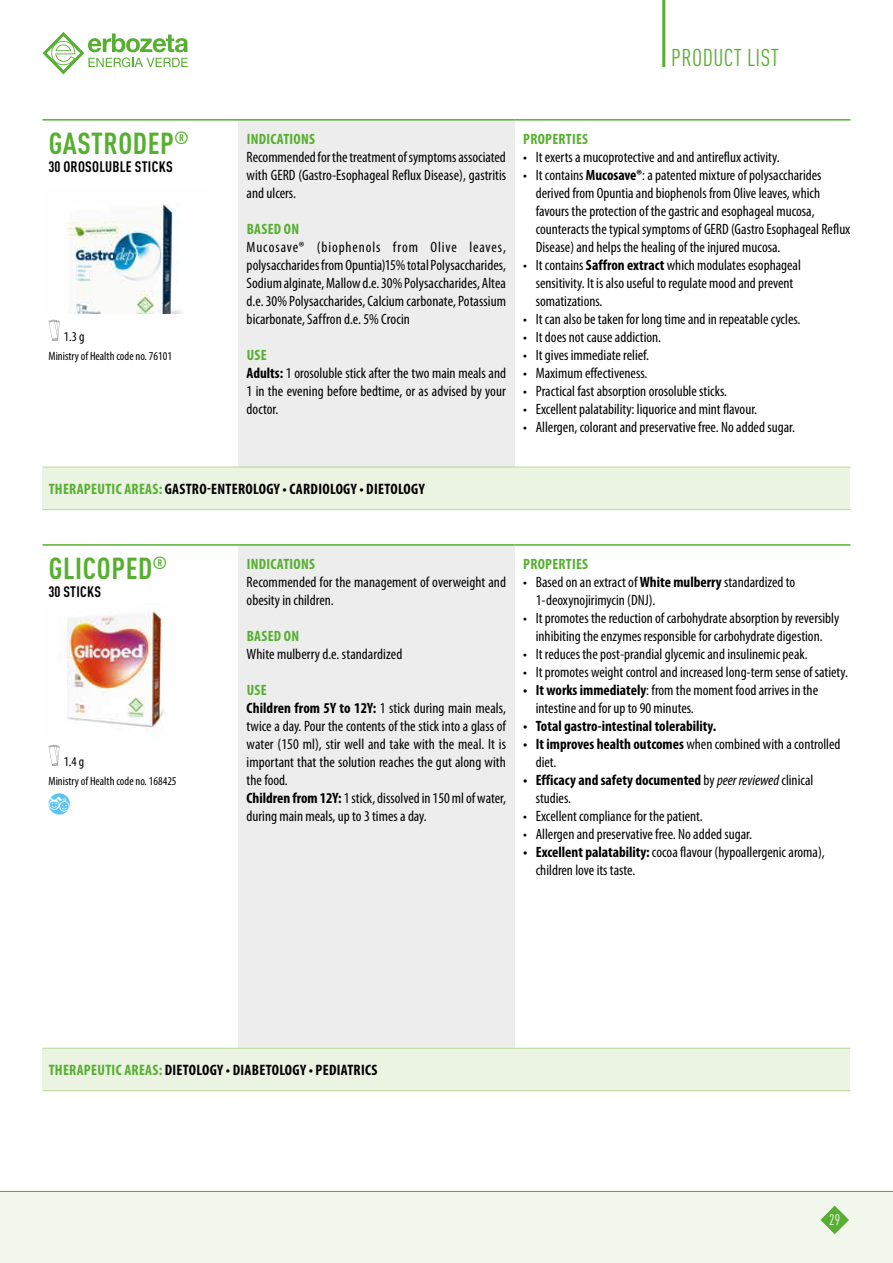
<style>
.page{position:relative;width:893px;height:1263px;background:#fff}
.page>*{position:absolute;margin:0;border:0;box-sizing:border-box;transform-origin:0 0}
.t1{font:700 condensed 30px "DIN Pro";letter-spacing:.02em;color:#56af31}
.t2{font:condensed 24px "DIN Pro";letter-spacing:.02em;color:#56af31}
.t3{font:700 condensed 15.15px "Myriad Pro";letter-spacing:.02em;color:#000}
.t4{font:condensed 15px/18px "Myriad Pro";color:#000}
.t5{font:700 condensed 15px/18px "Myriad Pro";color:#000}
.t6{font:700 condensed 15px "Myriad Pro";letter-spacing:.02em;color:#56af31}
.t7{font:700 condensed 15px "DIN Pro";letter-spacing:.02em;color:#000}
.t8{font:condensed 15px "DIN Pro";color:#fff}
.t9{font:condensed 13.5px "Myriad Pro";color:#000}
.t10{font:condensed 12px "Myriad Pro";color:#000}
.s1{font-weight:700;color:#56af31}
.s2{font-weight:700}
.s3{color:#56af31}
.s4{font-weight:400}
.s5{font-weight:400;font-style:italic}
</style>
<div class="page">
<div style="left:0;top:1191px;width:893px;height:72px;background:#f2f7ed"></div>
<hr style="left:0;top:1191px;width:893px;height:1px;background:#56af31">
<svg style="left:43px;top:32px;width:145px;height:42px"></svg>
<svg style="left:820px;top:1205px;width:29px;height:29px"></svg>
<hr style="left:662px;top:0;width:3px;height:67px;background:#56af31">
<div style="left:238px;top:120px;width:276px;height:347px;background:#ededed"></div>
<div style="left:43px;top:467px;width:807px;height:43px;background:#ebf3e3"></div>
<hr style="left:43px;top:119px;width:195px;height:2px;background:#56af31">
<hr style="left:238px;top:119px;width:276px;height:2px;background:#56af31">
<hr style="left:514px;top:119px;width:336px;height:2px;background:#56af31">
<hr style="left:43px;top:467px;width:195px;height:1px;background:#b8d79b">
<hr style="left:238px;top:467px;width:276px;height:1px;background:#b8d79b">
<hr style="left:514px;top:467px;width:336px;height:1px;background:#b8d79b">
<hr style="left:43px;top:509px;width:195px;height:1px;background:#b8d79b">
<hr style="left:238px;top:509px;width:276px;height:1px;background:#b8d79b">
<hr style="left:514px;top:509px;width:336px;height:1px;background:#b8d79b">
<img style="left:67px;top:204px;width:115px;height:110px">
<svg style="left:49px;top:320px;width:11px;height:21px"></svg>
<div style="left:238px;top:545px;width:276px;height:503px;background:#ededed"></div>
<div style="left:43px;top:1048px;width:807px;height:43px;background:#ebf3e3"></div>
<hr style="left:43px;top:544px;width:195px;height:2px;background:#56af31">
<hr style="left:238px;top:544px;width:276px;height:2px;background:#56af31">
<hr style="left:514px;top:544px;width:336px;height:2px;background:#56af31">
<hr style="left:43px;top:1048px;width:195px;height:1px;background:#b8d79b">
<hr style="left:238px;top:1048px;width:276px;height:1px;background:#b8d79b">
<hr style="left:514px;top:1048px;width:336px;height:1px;background:#b8d79b">
<hr style="left:43px;top:1090px;width:195px;height:1px;background:#b8d79b">
<hr style="left:238px;top:1090px;width:276px;height:1px;background:#b8d79b">
<hr style="left:514px;top:1090px;width:336px;height:1px;background:#b8d79b">
<img style="left:62px;top:603px;width:103px;height:127px">
<svg style="left:49px;top:745px;width:10px;height:21px"></svg>
<svg style="left:52px;top:795px;width:14px;height:20px"></svg>
<svg style="left:49px;top:793px;width:21px;height:21px"></svg>
<svg style="left:49px;top:796px;width:21px;height:16px"></svg>
<h2 class="t2" style="left:671px;top:40px;width:109px">PRODUCT LIST</h2>
<h1 class="t1" style="left:49px;top:121px;width:142px">GASTRODEP<sup>®</sup></h1>
<p class="t7" style="left:49px;top:155px;width:126px">30 OROSOLUBLE STICKS</p>
<p class="t9" style="left:64px;top:328px;width:22px">1.3 g</p>
<p class="t10" style="left:49px;top:349px;width:125px">Ministry of Health code no. 76101</p>
<p class="t6" style="left:247px;top:129px;width:70px">INDICATIONS</p>
<p class="t4" style="left:247px;top:148px;width:261px;text-align:justify">Recommended for the treatment of symptoms associated with GERD (Gastro-Esophageal Reflux Disease), gastritis and ulcers.</p>
<p class="t6" style="left:247px;top:219px;width:54px">BASED ON</p>
<p class="t4" style="left:247px;top:238px;width:261px;text-align:justify">Mucosave® (biophenols from Olive leaves, polysaccharides from Opuntia)15% total Polysaccharides, Sodium alginate, Mallow d.e. 30% Polysaccharides, Altea d.e. 30% Polysaccharides, Calcium carbonate, Potassium bicarbonate, Saffron d.e. 5% Crocin</p>
<p class="t4" style="left:247px;top:346px;width:261px"><span class="s1">USE<br></span><span class="s2">Adults:</span> 1 orosoluble stick after the two main meals and<br>1 in the evening before bedtime, or as advised by your doctor.</p>
<p class="t6" style="left:523px;top:129px;width:67px">PROPERTIES</p>
<p class="t4" style="left:523px;top:148px;width:258px">• It exerts a mucoprotective and and antireflux activity.</p>
<p class="t4" style="left:536px;top:166px;width:316px;text-indent:-13px">• It contains <span class="s2">Mucosave®</span>: a patented mixture of polysaccharides derived from Opuntia and biophenols from Olive leaves, which favours the protection of the gastric and esophageal mucosa, counteracts the typical symptoms of GERD (Gastro Esophageal Reflux Disease) and helps the healing of the injured mucosa.</p>
<p class="t4" style="left:536px;top:256px;width:267px;text-indent:-13px">• It contains <span class="s2">Saffron extract</span> which modulates esophageal sensitivity. It is also useful to regulate mood and prevent somatizations.</p>
<p class="t4" style="left:523px;top:310px;width:279px">• It can also be taken for long time and in repeatable cycles.</p>
<p class="t4" style="left:523px;top:328px;width:140px">• It does not cause addiction.</p>
<p class="t4" style="left:523px;top:346px;width:128px">• It gives immediate relief.</p>
<p class="t4" style="left:523px;top:364px;width:126px">• Maximum effectiveness.</p>
<p class="t4" style="left:523px;top:382px;width:206px">• Practical fast absorption orosoluble sticks.</p>
<p class="t4" style="left:523px;top:400px;width:236px">• Excellent palatability: liquorice and mint flavour.</p>
<p class="t4" style="left:523px;top:418px;width:273px">• Allergen, colorant and preservative free. No added sugar.</p>
<p class="t3" style="left:49px;top:479px;width:378px"><span class="s3">THERAPEUTIC AREAS:</span> GASTRO-ENTEROLOGY • CARDIOLOGY • DIETOLOGY</p>
<h1 class="t1" style="left:49px;top:546px;width:120px">GLICOPED<sup>®</sup></h1>
<p class="t7" style="left:49px;top:580px;width:54px">30 STICKS</p>
<p class="t9" style="left:64px;top:753px;width:22px">1.4 g</p>
<p class="t10" style="left:49px;top:774px;width:130px">Ministry of Health code no. 168425</p>
<p class="t6" style="left:247px;top:554px;width:70px">INDICATIONS</p>
<p class="t4" style="left:247px;top:573px;width:261px">Recommended for the management of overweight and obesity in children.</p>
<p class="t6" style="left:247px;top:626px;width:54px">BASED ON</p>
<p class="t4" style="left:247px;top:645px;width:157px">White mulberry d.e. standardized</p>
<p class="t4" style="left:247px;top:681px;width:261px"><span class="s1">USE<br></span><span class="s2">Children from 5Y to 12Y:</span> 1 stick during main meals, twice a day. Pour the contents of the stick into a glass of water (150 ml), stir well and take with the meal. It is important that the solution reaches the gut along with the food.<br><span class="s2">Children from 12Y:</span> 1 stick, dissolved in 150 ml of water, during main meals, up to 3 times a day.</p>
<p class="t6" style="left:523px;top:554px;width:67px">PROPERTIES</p>
<p class="t4" style="left:536px;top:573px;width:261px;text-indent:-13px">• Based on an extract of <span class="s2">White mulberry</span> standardized to<br>1-deoxynojirimycin (DNJ).</p>
<p class="t4" style="left:523px;top:609px;width:318px;text-align:center">• It promotes the reduction of carbohydrate absorption by reversibly inhibiting the enzymes responsible for carbohydrate digestion.</p>
<p class="t4" style="left:523px;top:645px;width:286px">• It reduces the post-prandial glycemic and insulinemic peak.</p>
<p class="t4" style="left:523px;top:663px;width:326px">• It promotes weight control and increased long-term sense of satiety.</p>
<p class="t4" style="left:536px;top:681px;width:284px;text-indent:-13px"><span class="s2">• It works immediately</span>: from the moment food arrives in the intestine and for up to 90 minutes.</p>
<p class="t5" style="left:523px;top:717px;width:195px">• Total gastro-intestinal tolerability.</p>
<p class="t4" style="left:536px;top:735px;width:306px;text-indent:-13px"><span class="s2">• It improves health outcomes</span> when combined with a controlled diet.</p>
<p class="t5" style="left:536px;top:771px;width:279px;text-indent:-13px">• Efficacy and safety documented <span class="s4">by</span> <span class="s5">peer reviewed</span> <span class="s4">clinical studies.</span></p>
<p class="t4" style="left:523px;top:807px;width:181px">• Excellent compliance for the patient.</p>
<p class="t4" style="left:523px;top:825px;width:231px">• Allergen and preservative free. No added sugar.</p>
<p class="t4" style="left:536px;top:843px;width:290px;text-indent:-13px"><span class="s2">• Excellent palatability:</span> cocoa flavour (hypoallergenic aroma), children love its taste.</p>
<p class="t3" style="left:49px;top:1061px;width:330px"><span class="s3">THERAPEUTIC AREAS:</span> DIETOLOGY • DIABETOLOGY • PEDIATRICS</p>
<p class="t8" style="left:829px;top:1209px;width:12px">29</p>
</div>
